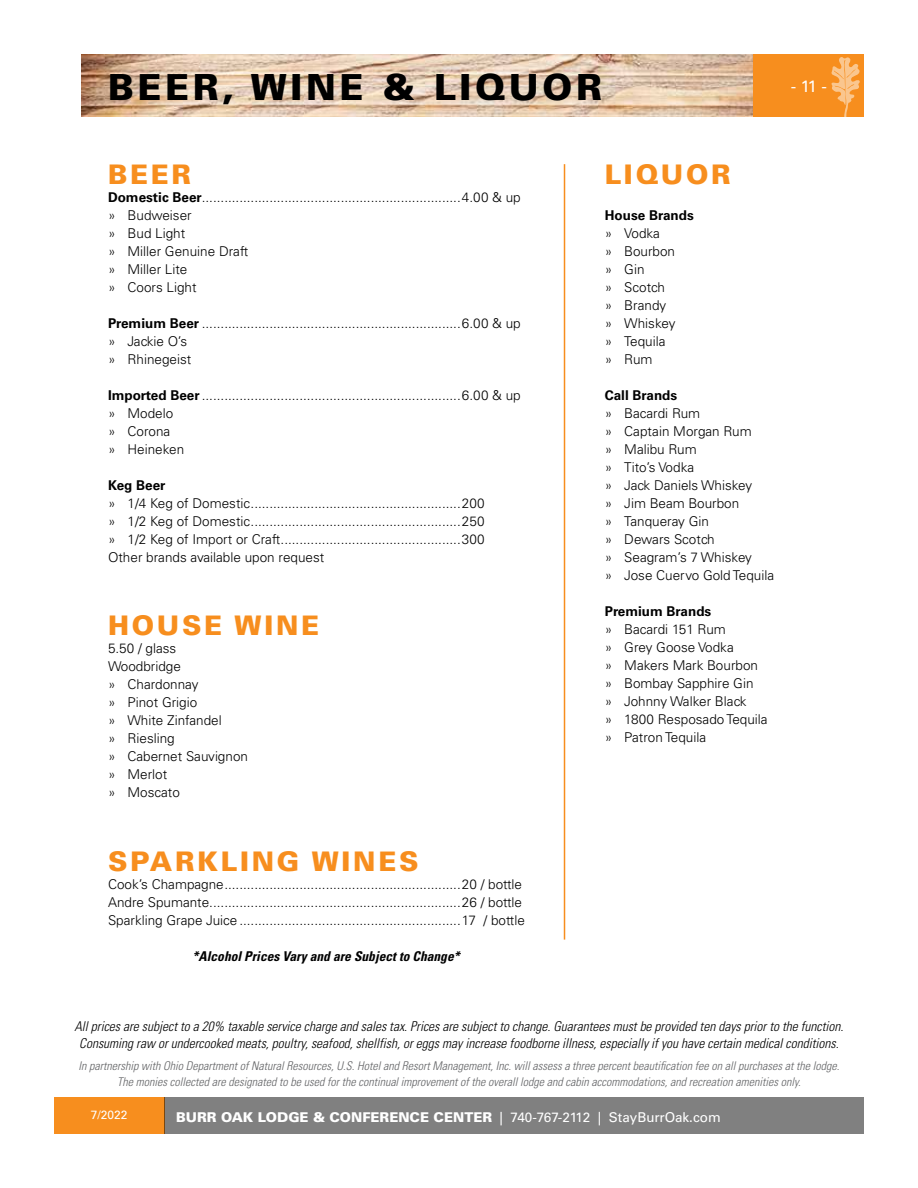
<style>
.page{position:relative;width:918px;height:1188px;background:#fff}
.page>*{position:absolute;margin:0;border:0;box-sizing:border-box;transform-origin:0 0}
.t1{font:900 36px "Univers LT Std";letter-spacing:.1em;color:#000}
.t2{font:900 27px "Univers LT Std";letter-spacing:.1em;color:#f78e1e}
.t3{font:16.5px "Univers LT Std";color:#fff}
.t4{font:300 13.5px/18px "Univers LT Std";color:#000}
.t5{font:italic 300 condensed 13.5px/16.2px "Univers LT Std";color:#000;text-align:center}
.t6{font:900 13.5px "Univers LT Std";color:#fff}
.t7{font:700 13.5px "Univers LT Std";color:#000}
.t8{font:italic 700 condensed 13.5px "Univers LT Std";color:#000}
.t9{font:italic 300 condensed 12px/16.2px "Univers LT Std";color:#636466;text-align:center}
.t10{font:12px "Univers LT Std";color:#fff}
.s1{font-weight:700}
.s2{font-weight:400}
</style>
<div class="page">
<img style="left:81px;top:54px;width:673px;height:63px">
<div style="left:754px;top:54px;width:110px;height:63px;background:#f78e1e"></div>
<div style="left:54px;top:1097px;width:110px;height:37px;background:#f78e1e"></div>
<div style="left:164px;top:1097px;width:700px;height:37px;background:#808080"></div>
<svg style="left:831px;top:57px;width:29px;height:60px"></svg>
<hr style="left:564px;top:164px;width:1px;height:776px;background:#f78e1e">
<h1 class="t1" style="left:108px;top:64px;width:495px">BEER, WINE &amp; LIQUOR</h1>
<p class="t3" style="left:791px;top:76px;width:38px">- 11 -</p>
<h2 class="t2" style="left:108px;top:157px;width:85px">BEER</h2>
<p class="t4" style="left:108px;top:188px;width:414px"><span class="s1">Domestic Beer</span>.....................................................................4.00 &amp; up » Budweiser<br>» Bud Light<br>» Miller Genuine Draft<br>» Miller Lite<br>» Coors Light</p>
<p class="t4" style="left:108px;top:314px;width:414px"><span class="s1">Premium Beer</span> .....................................................................6.00 &amp; up » Jackie O’s<br>» Rhinegeist</p>
<p class="t4" style="left:108px;top:386px;width:414px"><span class="s1">Imported Beer</span>.....................................................................6.00 &amp; up » Modelo<br>» Corona<br>» Heineken</p>
<p class="t7" style="left:108px;top:477px;width:59px">Keg Beer</p>
<p class="t4" style="left:108px;top:494px;width:378px;text-align:justify">» 1/4 Keg of Domestic........................................................200 » 1/2 Keg of Domestic........................................................250 » 1/2 Keg of Import or Craft................................................300<br>Other brands available upon request</p>
<h2 class="t2" style="left:108px;top:609px;width:213px">HOUSE WINE</h2>
<p class="t4" style="left:108px;top:639px;width:142px">5.50 / glass<br>Woodbridge<br>» Chardonnay<br>» Pinot Grigio<br>» White Zinfandel<br>» Riesling<br>» Cabernet Sauvignon » Merlot<br>» Moscato</p>
<h2 class="t2" style="left:108px;top:844px;width:312px">SPARKLING WINES</h2>
<p class="t4" style="left:108px;top:875px;width:418px">Cook’s Champagne...............................................................20 / bottle<br>Andre Spumante...................................................................26 / bottle<br>Sparkling Grape Juice...........................................................17 / bottle</p>
<p class="t8" style="left:193px;top:948px;width:269px">*Alcohol Prices Vary and are Subject to Change*</p>
<h2 class="t2" style="left:605px;top:157px;width:127px">LIQUOR</h2>
<p class="t7" style="left:605px;top:207px;width:90px">House Brands</p>
<p class="t4" style="left:605px;top:224px;width:72px">» Vodka<br>» Bourbon » Gin<br>» Scotch » Brandy » Whiskey » Tequila » Rum</p>
<p class="t7" style="left:605px;top:387px;width:74px">Call Brands</p>
<p class="t4" style="left:605px;top:404px;width:171px">» Bacardi Rum<br>» Captain Morgan Rum<br>» Malibu Rum<br>» Tito’s Vodka<br>» Jack Daniels Whiskey<br>» Jim Beam Bourbon<br>» Tanqueray Gin<br>» Dewars Scotch<br>» Seagram’s 7 Whiskey<br>» Jose Cuervo Gold Tequila</p>
<p class="t7" style="left:605px;top:603px;width:108px">Premium Brands</p>
<p class="t4" style="left:605px;top:620px;width:164px">» Bacardi 151 Rum<br>» Grey Goose Vodka<br>» Makers Mark Bourbon » Bombay Sapphire Gin<br>» Johnny Walker Black<br>» 1800 Resposado Tequila » Patron Tequila</p>
<p class="t5" style="left:74px;top:1019px;width:771px">All prices are subject to a 20% taxable service charge and sales tax. Prices are subject to change. Guarantees must be provided ten days prior to the function.<br>Consuming raw or undercooked meats, poultry, seafood, shellfish, or eggs may increase foodborne illness, especially if you have certain medical conditions.</p>
<p class="t9" style="left:79px;top:1057px;width:762px">In partnership with Ohio Department of Natural Resources, U.S. Hotel and Resort Management, Inc. will assess a three percent beautification fee on all purchases at the lodge.<br>The monies collected are designated to be used for the continual improvement of the overall lodge and cabin accommodations, and recreation amenities only.</p>
<p class="t10" style="left:91px;top:1108px;width:38px">7/2022</p>
<p class="t6" style="left:176px;top:1108px;width:546px">BURR OAK LODGE &amp; CONFERENCE CENTER <span class="s2">| 740-767-2112 | StayBurrOak.com</span></p>
</div>
